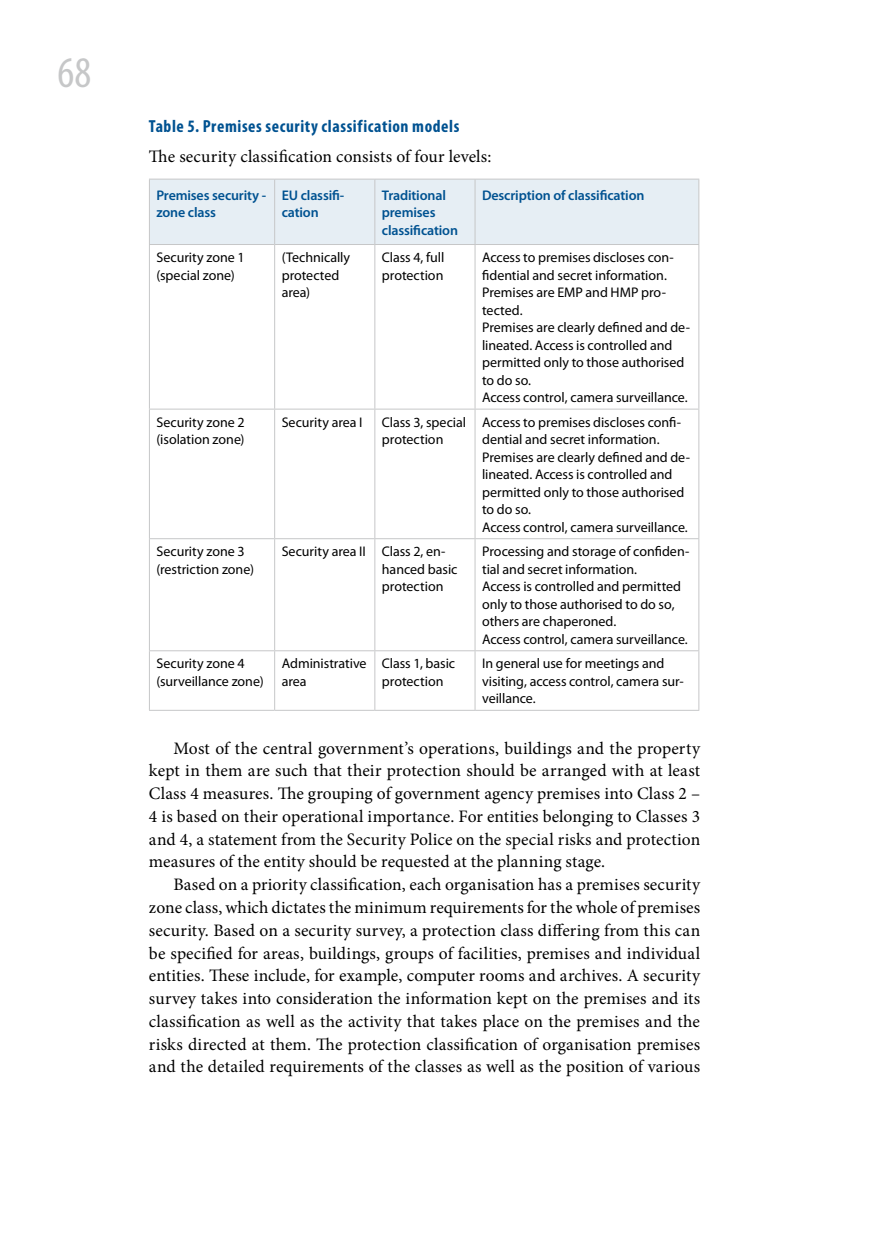
<style>
.page{position:relative;width:874px;height:1241px;background:#fff}
.page>*{position:absolute;margin:0;border:0;box-sizing:border-box;transform-origin:0 0}
.t1{font:condensed 43.75px "Myriad Pro";color:#c6c7c8}
.t2{font:17.5px/22.8px "Minion Pro";letter-spacing:.005em;color:#000;text-align:justify}
.t3{font:700 condensed 17.5px "Myriad Pro";letter-spacing:.035em;color:#005291}
.t4{font:14px/17.5px "Myriad Pro";letter-spacing:-.005em;color:#000}
.t5{font:600 14px/17.5px "Myriad Pro";letter-spacing:-.01em;color:#005291}
</style>
<div class="page">
<div style="left:150px;top:180px;width:548px;height:64px;background:#e6eef4"></div>
<hr style="left:149px;top:179px;width:125px;height:1px;background:#c6c7c8">
<hr style="left:149px;top:179px;width:1px;height:65px;background:#c6c7c8">
<hr style="left:274px;top:179px;width:100px;height:1px;background:#c6c7c8">
<hr style="left:274px;top:179px;width:1px;height:65px;background:#c6c7c8">
<hr style="left:374px;top:179px;width:101px;height:1px;background:#c6c7c8">
<hr style="left:374px;top:179px;width:1px;height:65px;background:#c6c7c8">
<hr style="left:475px;top:179px;width:224px;height:1px;background:#c6c7c8">
<hr style="left:474px;top:179px;width:1px;height:65px;background:#c6c7c8">
<hr style="left:698px;top:179px;width:1px;height:65px;background:#c6c7c8">
<hr style="left:149px;top:244px;width:125px;height:1px;background:#c6c7c8">
<hr style="left:149px;top:245px;width:1px;height:163px;background:#c6c7c8">
<hr style="left:274px;top:244px;width:100px;height:1px;background:#c6c7c8">
<hr style="left:274px;top:245px;width:1px;height:163px;background:#c6c7c8">
<hr style="left:374px;top:244px;width:101px;height:1px;background:#c6c7c8">
<hr style="left:374px;top:245px;width:1px;height:163px;background:#c6c7c8">
<hr style="left:475px;top:244px;width:224px;height:1px;background:#c6c7c8">
<hr style="left:474px;top:245px;width:1px;height:163px;background:#c6c7c8">
<hr style="left:698px;top:245px;width:1px;height:163px;background:#c6c7c8">
<hr style="left:149px;top:408px;width:125px;height:1px;background:#c6c7c8">
<hr style="left:149px;top:409px;width:1px;height:129px;background:#c6c7c8">
<hr style="left:274px;top:408px;width:100px;height:1px;background:#c6c7c8">
<hr style="left:274px;top:409px;width:1px;height:129px;background:#c6c7c8">
<hr style="left:374px;top:408px;width:101px;height:1px;background:#c6c7c8">
<hr style="left:374px;top:409px;width:1px;height:129px;background:#c6c7c8">
<hr style="left:475px;top:408px;width:224px;height:1px;background:#c6c7c8">
<hr style="left:474px;top:409px;width:1px;height:129px;background:#c6c7c8">
<hr style="left:698px;top:409px;width:1px;height:129px;background:#c6c7c8">
<hr style="left:149px;top:538px;width:125px;height:1px;background:#c6c7c8">
<hr style="left:149px;top:539px;width:1px;height:111px;background:#c6c7c8">
<hr style="left:274px;top:538px;width:100px;height:1px;background:#c6c7c8">
<hr style="left:274px;top:539px;width:1px;height:111px;background:#c6c7c8">
<hr style="left:374px;top:538px;width:101px;height:1px;background:#c6c7c8">
<hr style="left:374px;top:539px;width:1px;height:111px;background:#c6c7c8">
<hr style="left:475px;top:538px;width:224px;height:1px;background:#c6c7c8">
<hr style="left:474px;top:539px;width:1px;height:111px;background:#c6c7c8">
<hr style="left:698px;top:539px;width:1px;height:111px;background:#c6c7c8">
<hr style="left:149px;top:650px;width:125px;height:1px;background:#c6c7c8">
<hr style="left:149px;top:651px;width:1px;height:58px;background:#c6c7c8">
<hr style="left:274px;top:650px;width:100px;height:1px;background:#c6c7c8">
<hr style="left:274px;top:651px;width:1px;height:58px;background:#c6c7c8">
<hr style="left:374px;top:650px;width:101px;height:1px;background:#c6c7c8">
<hr style="left:374px;top:651px;width:1px;height:58px;background:#c6c7c8">
<hr style="left:475px;top:650px;width:224px;height:1px;background:#c6c7c8">
<hr style="left:474px;top:651px;width:1px;height:58px;background:#c6c7c8">
<hr style="left:698px;top:651px;width:1px;height:58px;background:#c6c7c8">
<hr style="left:149px;top:709px;width:125px;height:1px;background:#c6c7c8">
<hr style="left:274px;top:709px;width:100px;height:1px;background:#c6c7c8">
<hr style="left:374px;top:709px;width:101px;height:1px;background:#c6c7c8">
<hr style="left:475px;top:709px;width:224px;height:1px;background:#c6c7c8">
<h1 class="t1" style="left:58px;top:46px;width:35px">68</h1>
<p class="t3" style="left:149px;top:115px;width:312px">Table 5. Premises security classification models</p>
<p class="t2" style="left:149px;top:145px;width:344px">The security classification consists of four levels:</p>
<p class="t5" style="left:156px;top:186px;width:111px">Premises security - zone class</p>
<p class="t5" style="left:281px;top:186px;width:64px">EU classifi&shy;cation</p>
<p class="t5" style="left:381px;top:186px;width:78px">Traditional premises classification</p>
<p class="t5" style="left:482px;top:186px;width:164px">Description of classification</p>
<p class="t4" style="left:156px;top:248px;width:90px">Security zone 1 (special zone)</p>
<p class="t4" style="left:281px;top:248px;width:70px">(Technically protected area)</p>
<p class="t4" style="left:381px;top:248px;width:64px">Class 4, full protection</p>
<p class="t4" style="left:482px;top:248px;width:209px">Access to premises discloses con&shy;fidential and secret information.<br>Premises are EMP and HMP pro&shy;tected.<br>Premises are clearly defined and de&shy;lineated. Access is controlled and permitted only to those authorised to do so.<br>Access control, camera surveillance.</p>
<p class="t4" style="left:156px;top:413px;width:90px">Security zone 2 (isolation zone)</p>
<p class="t4" style="left:281px;top:413px;width:82px">Security area I</p>
<p class="t4" style="left:382px;top:413px;width:86px">Class 3, special protection</p>
<p class="t4" style="left:482px;top:413px;width:209px">Access to premises discloses confi&shy;dential and secret information.<br>Premises are clearly defined and de&shy;lineated. Access is controlled and permitted only to those authorised to do so.<br>Access control, camera surveillance.</p>
<p class="t4" style="left:156px;top:542px;width:99px">Security zone 3 (restriction zone)</p>
<p class="t4" style="left:382px;top:542px;width:77px;text-indent:-100px">Security area II Class 2, en&shy;hanced basic protection</p>
<p class="t4" style="left:482px;top:542px;width:208px">Processing and storage of confiden&shy;tial and secret information.<br>Access is controlled and permitted only to those authorised to do so, others are chaperoned.<br>Access control, camera surveillance.</p>
<p class="t4" style="left:156px;top:654px;width:109px">Security zone 4 (surveillance zone)</p>
<p class="t4" style="left:281px;top:654px;width:86px">Administrative area</p>
<p class="t4" style="left:382px;top:654px;width:75px">Class 1, basic protection</p>
<p class="t4" style="left:482px;top:654px;width:203px">In general use for meetings and visiting, access control, camera sur&shy;veillance.</p>
<p class="t2" style="left:149px;top:736px;width:552px;text-indent:24px">Most of the central government’s operations, buildings and the property kept in them are such that their protection should be arranged with at least Class 4 measures. The grouping of government agency premises into Class 2 – 4 is based on their operational importance. For entities belonging to Classes 3 and 4, a statement from the Security Police on the special risks and protection measures of the entity should be requested at the planning stage.</p>
<p class="t2" style="left:149px;top:873px;width:552px;text-indent:24px">Based on a priority classification, each organisation has a premises security zone class, which dictates the minimum requirements for the whole of premises security. Based on a security survey, a protection class differing from this can be specified for areas, buildings, groups of facilities, premises and individual entities. These include, for example, computer rooms and archives. A security survey takes into consideration the information kept on the premises and its classification as well as the activity that takes place on the premises and the risks directed at them. The protection classification of organisation premises and the detailed requirements of the classes as well as the position of various</p>
</div>
